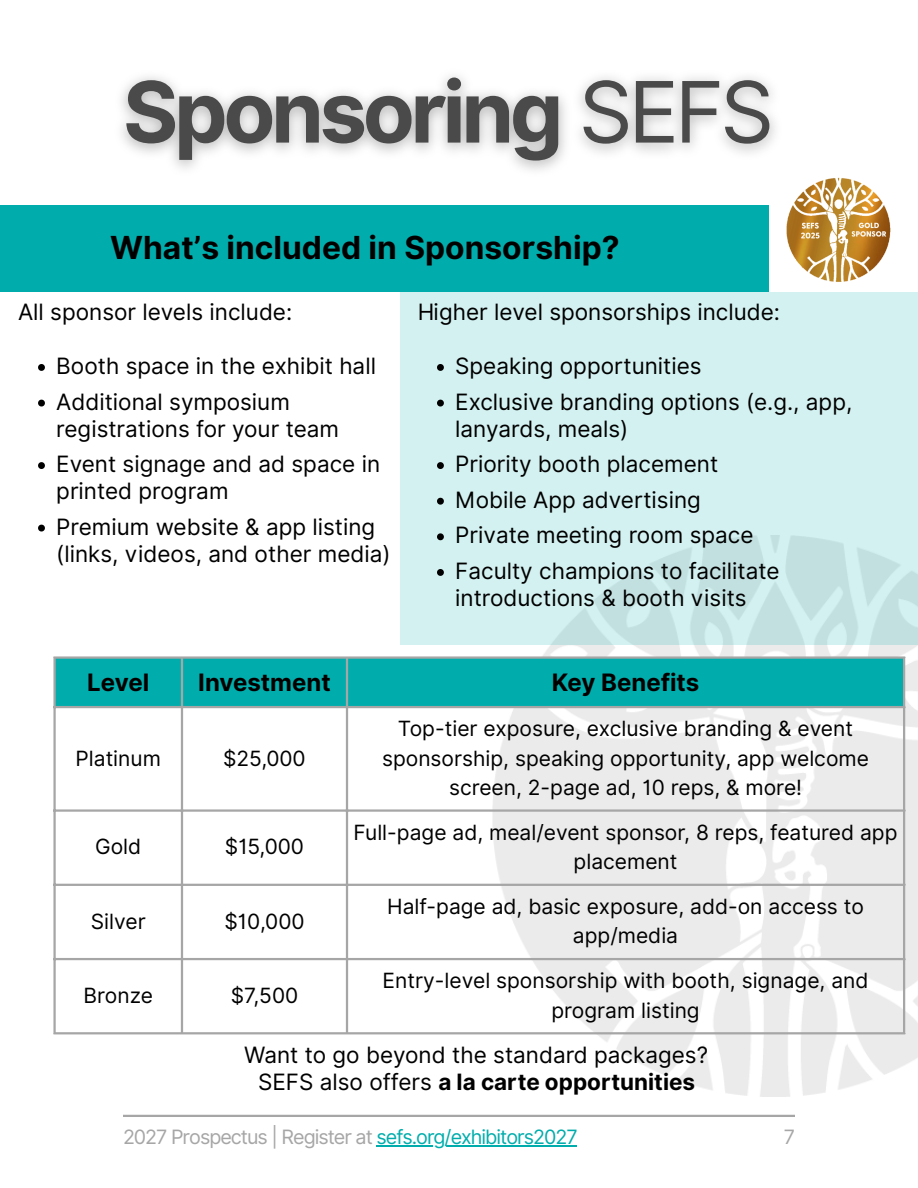
<style>
.page{position:relative;width:918px;height:1188px;background:#fff}
.page>*{position:absolute;margin:0;border:0;box-sizing:border-box;transform-origin:0 0}
.t1{font:700 84.6px "Inter";letter-spacing:-.05em;color:#4b4a4a}
.t2{font:700 31.8px "Inter";color:#000}
.t3{font:700 24px "Inter";color:#000}
.t4{font:22.5px/35.7px "Inter";color:#000}
.t5{font:21px/29.2px "Inter";color:#000;text-align:center}
.t6{font:19.8px "Inter";letter-spacing:-.05em;color:#a6a6a6}
.s1{font-weight:400}
.s2{font-weight:700}
.s3{color:#00adac}
</style>
<div class="page">
<hr style="left:123px;top:1115px;width:672px;height:2px;background:#a6a6a6">
<div style="left:0;top:205px;width:769px;height:87px;background:#00adac"></div>
<div style="left:400px;top:292px;width:518px;height:353px;background:linear-gradient(to bottom,#d6f3f3,#ceebeb)"></div>
<img style="left:786px;top:177px;width:105px;height:105px">
<svg style="left:437px;top:364px;width:7px;height:7px"></svg>
<svg style="left:437px;top:400px;width:7px;height:7px"></svg>
<svg style="left:437px;top:462px;width:7px;height:7px"></svg>
<svg style="left:437px;top:498px;width:7px;height:7px"></svg>
<svg style="left:437px;top:533px;width:7px;height:7px"></svg>
<svg style="left:437px;top:569px;width:7px;height:7px"></svg>
<div style="left:56px;top:659px;width:847px;height:47px;background:#00adac"></div>
<hr style="left:53px;top:659px;width:3px;height:373px;background:#a6a6a6">
<hr style="left:181px;top:659px;width:2px;height:373px;background:#a6a6a6">
<hr style="left:346px;top:659px;width:2px;height:373px;background:#a6a6a6">
<hr style="left:903px;top:659px;width:2px;height:373px;background:#a6a6a6">
<hr style="left:53px;top:656px;width:852px;height:3px;background:#a6a6a6">
<hr style="left:53px;top:706px;width:852px;height:2px;background:#a6a6a6">
<hr style="left:53px;top:809px;width:852px;height:3px;background:#a6a6a6">
<hr style="left:53px;top:884px;width:852px;height:2px;background:#a6a6a6">
<hr style="left:53px;top:958px;width:852px;height:2px;background:#a6a6a6">
<hr style="left:53px;top:1032px;width:852px;height:2px;background:#a6a6a6">
<svg style="left:38px;top:364px;width:7px;height:7px"></svg>
<svg style="left:38px;top:400px;width:7px;height:7px"></svg>
<svg style="left:38px;top:462px;width:7px;height:7px"></svg>
<svg style="left:38px;top:525px;width:7px;height:7px"></svg>
<hr style="left:376px;top:1146px;width:201px;height:1px;background:#00adac">
<h1 class="t1" style="left:123px;top:61px;width:653px">Sponsoring <span class="s1">SEFS</span></h1>
<h2 class="t2" style="left:110px;top:229px;width:511px">What’s included in Sponsorship?</h2>
<p class="t4" style="left:417px;top:294px;width:365px">Higher level sponsorships include:</p>
<p class="t4" style="left:455px;top:348px;width:399px">Speaking opportunities<br>Exclusive branding options (e.g., app,</p>
<p class="t4" style="left:455px;top:410px;width:326px">lanyards, meals)<br>Priority booth placement<br>Mobile App advertising<br>Private meeting room space<br>Faculty champions to facilitate</p>
<p class="t4" style="left:455px;top:580px;width:293px">introductions &amp; booth visits</p>
<p class="t4" style="left:18px;top:294px;width:276px">All sponsor levels include:</p>
<p class="t4" style="left:56px;top:348px;width:321px">Booth space in the exhibit hall<br>Additional symposium</p>
<p class="t4" style="left:56px;top:410px;width:325px">registrations for your team<br>Event signage and ad space in</p>
<p class="t4" style="left:56px;top:473px;width:320px">printed program<br>Premium website &amp; app listing</p>
<p class="t4" style="left:56px;top:535px;width:336px">(links, videos, and other media)</p>
<h3 class="t3" style="left:87px;top:668px;width:64px">Level</h3>
<h3 class="t3" style="left:198px;top:668px;width:134px">Investment</h3>
<h3 class="t3" style="left:552px;top:668px;width:149px">Key Benefits</h3>
<p class="t5" style="left:76px;top:743px;width:87px">Platinum</p>
<p class="t5" style="left:223px;top:743px;width:84px">$25,000</p>
<p class="t5" style="left:95px;top:832px;width:48px">Gold</p>
<p class="t5" style="left:225px;top:832px;width:81px">$15,000</p>
<p class="t5" style="left:91px;top:906px;width:56px">Silver</p>
<p class="t5" style="left:224px;top:906px;width:82px">$10,000</p>
<p class="t5" style="left:84px;top:981px;width:71px">Bronze</p>
<p class="t5" style="left:231px;top:981px;width:69px">$7,500</p>
<p class="t5" style="left:382px;top:714px;width:488px">Top-tier exposure, exclusive branding &amp; event sponsorship, speaking opportunity, app welcome screen, 2-page ad, 10 reps, &amp; more!</p>
<p class="t5" style="left:354px;top:818px;width:545px">Full-page ad, meal/event sponsor, 8 reps, featured app placement</p>
<p class="t5" style="left:387px;top:892px;width:478px">Half-page ad, basic exposure, add-on access to app/media</p>
<p class="t5" style="left:383px;top:966px;width:487px">Entry-level sponsorship with booth, signage, and program listing</p>
<h4 class="t4" style="left:244px;top:1041px;width:465px;line-height:27px;text-align:center">Want to go beyond the standard packages?<br>SEFS also offers <span class="s2">a la carte opportunities</span></h4>
<p class="t6" style="left:123px;top:1125px;width:456px">2027 Prospectus | Register at <span class="s3">sefs.org/exhibitors2027</span></p>
<p class="t6" style="left:784px;top:1125px;width:13px">7</p>
</div>
